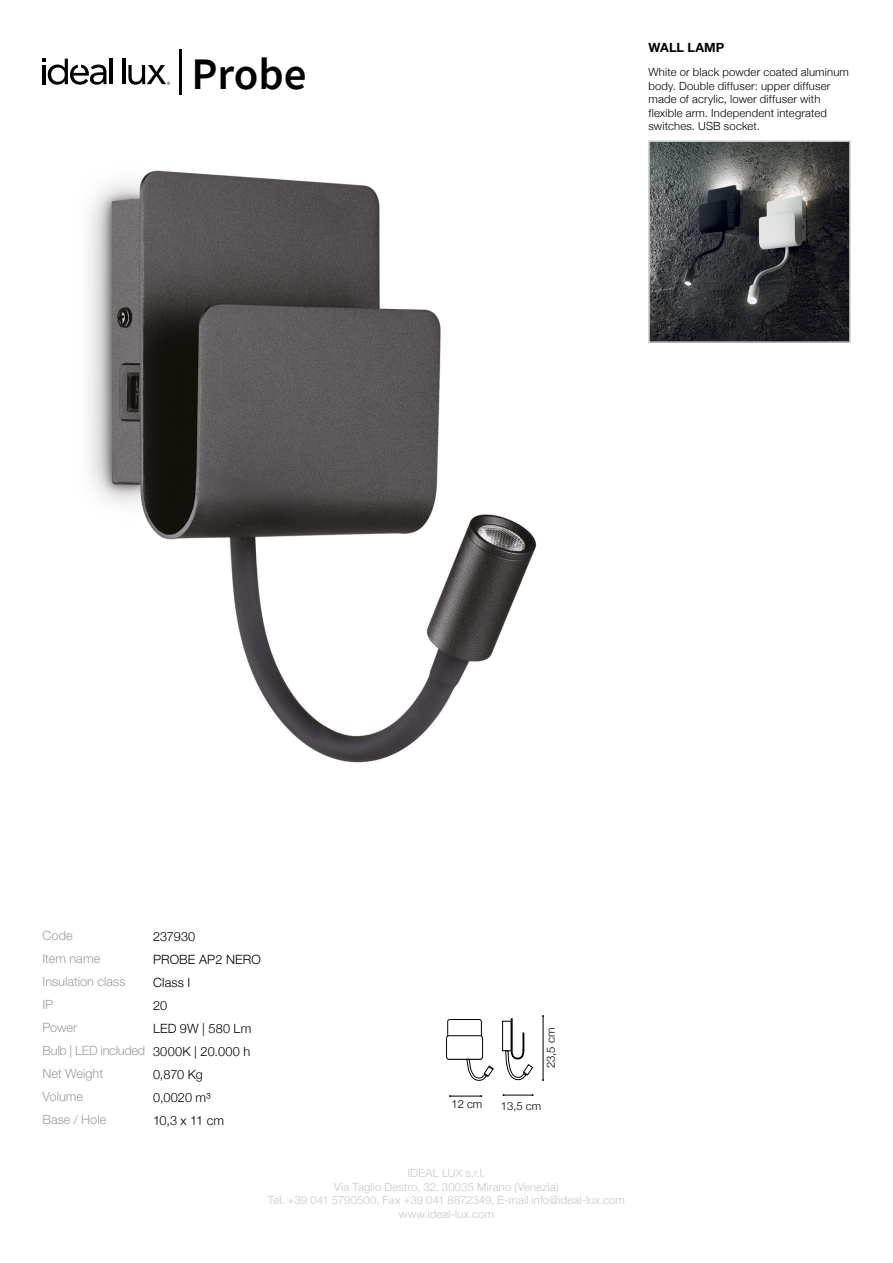
<style>
.page{position:relative;width:893px;height:1263px;background:#fff}
.page>*{position:absolute;margin:0;border:0;box-sizing:border-box;transform-origin:0 0}
.t1{font:600 45px "Source Sans Pro";color:#000}
.t2{font:300 12.75px/23px "Helvetica Neue LT Std";color:#9d9d9c}
.t3{font:300 12.75px/22.8px "Helvetica Neue";letter-spacing:.01em;color:#000}
.t4{font:700 12.75px "Helvetica Neue LT Std";letter-spacing:.01em;color:#000}
.t5{font:300 11.25px/13.5px "Helvetica Neue";letter-spacing:.015em;color:#000}
.t6{font:300 11.25px/13.5px "Helvetica Neue";letter-spacing:.015em;color:#c6c6c6;text-align:center}
.t7{font:300 11.25px "Helvetica Neue LT Std";letter-spacing:.015em;color:#c6c6c6}
</style>
<div class="page">
<hr style="left:179px;top:49px;width:3px;height:45px;background:#000">
<hr style="left:110px;top:59px;width:3px;height:25px;background:#000">
<hr style="left:122px;top:59px;width:3px;height:25px;background:#000">
<svg style="left:43px;top:59px;width:64px;height:26px"></svg>
<svg style="left:128px;top:65px;width:42px;height:20px"></svg>
<img style="left:651px;top:144px;width:197px;height:196px">
<div style="left:648px;top:141px;width:203px;height:202px;border:2px solid #c6c6c6"></div>
<img style="left:88px;top:170px;width:449px;height:593px">
<hr style="left:503px;top:1095px;width:30px;height:1px;background:#000">
<hr style="left:543px;top:1016px;width:1px;height:64px;background:#000">
<div style="left:502px;top:1021px;width:9px;height:30px;border:1px solid #010202"></div>
<svg style="left:506px;top:1019px;width:27px;height:61px"></svg>
<div style="left:446px;top:1036px;width:37px;height:23px;border:1px solid #010202;border-radius:2px"></div>
<svg style="left:448px;top:1019px;width:45px;height:61px"></svg>
<hr style="left:450px;top:1096px;width:31px;height:1px;background:#000">
<p class="t4" style="left:648px;top:39px;width:78px">WALL LAMP</p>
<h1 class="t1" style="left:191px;top:44px;width:117px">Probe</h1>
<p class="t5" style="left:648px;top:65px;width:202px">White or black powder coated aluminum body. Double diffuser: upper diffuser made of acrylic, lower diffuser with flexible arm. Independent integrated switches. USB socket.</p>
<p class="t2" style="left:43px;top:924px;width:85px">Code<br>Item name<br>Insulation class</p>
<p class="t3" style="left:153px;top:925px;width:44px">237930</p>
<p class="t3" style="left:153px;top:948px;width:109px">PROBE AP2 NERO<br>Class I</p>
<p class="t2" style="left:43px;top:993px;width:12px">IP</p>
<p class="t3" style="left:153px;top:994px;width:16px">20</p>
<p class="t2" style="left:42px;top:1016px;width:104px">Power<br>Bulb | LED included</p>
<p class="t2" style="left:42px;top:1061px;width:62px">Net Weight</p>
<p class="t3" style="left:153px;top:1016px;width:100px">LED 9W | 580 Lm<br>3000K | 20.000 h</p>
<p class="t3" style="left:153px;top:1062px;width:51px">0,870 Kg</p>
<p class="t5" style="left:543px;top:1068px;width:42px;rotate:-90deg">23,5 cm</p>
<p class="t2" style="left:42px;top:1084px;width:65px">Volume<br>Base / Hole</p>
<p class="t3" style="left:153px;top:1085px;width:73px">0,0020 m³<br>10,3 x 11 cm</p>
<p class="t5" style="left:451px;top:1096px;width:32px">12 cm</p>
<p class="t5" style="left:501px;top:1099px;width:42px">13,5 cm</p>
<p class="t7" style="left:408px;top:1166px;width:79px">IDEAL LUX s.r.l.</p>
<p class="t6" style="left:268px;top:1179px;width:359px">Via Taglio Destro, 32, 30035 Mirano (Venezia)<br>Tel. +39 041 5790500, Fax +39 041 8872349, E-mail info@ideal-lux.com www.ideal-lux.com</p>
</div>
